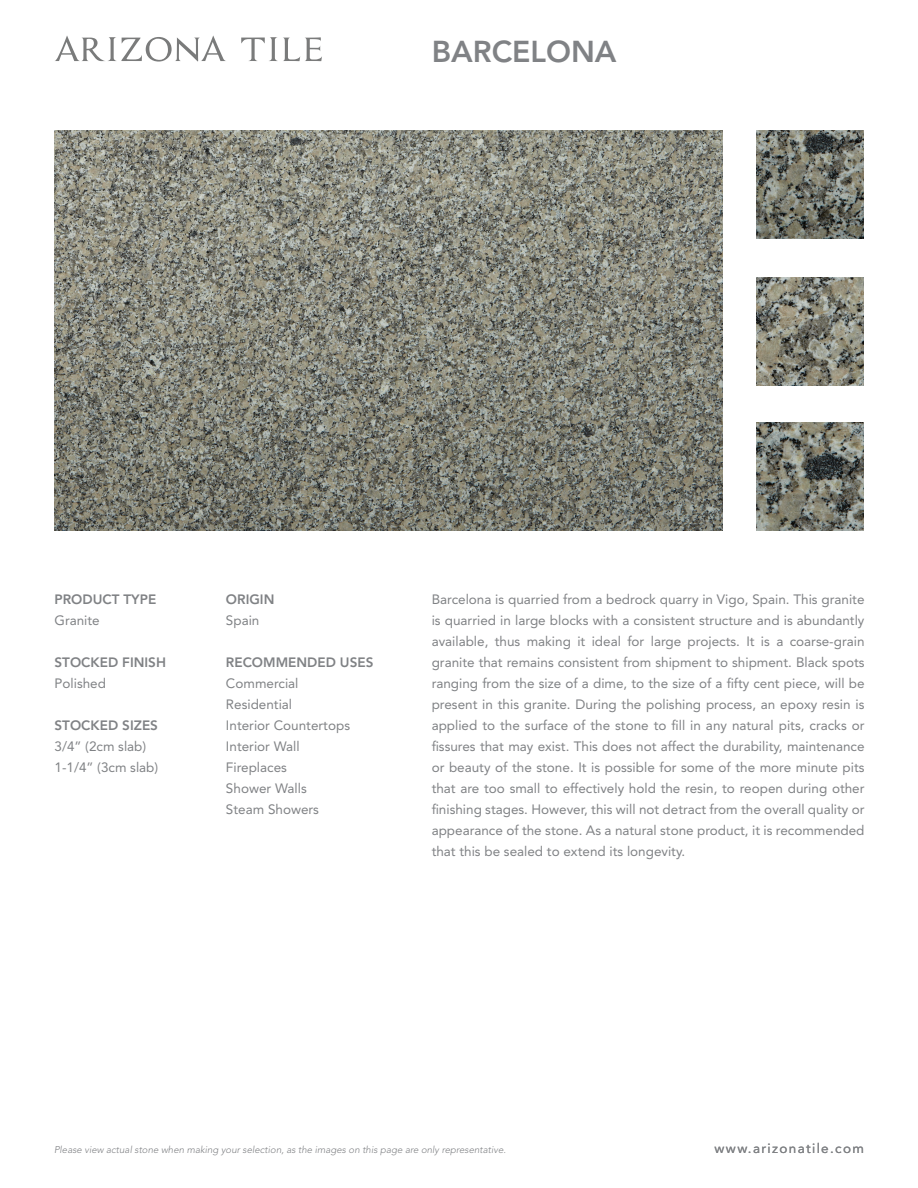
<style>
.page{position:relative;width:918px;height:1188px;background:#fff}
.page>*{position:absolute;margin:0;border:0;box-sizing:border-box;transform-origin:0 0}
.t1{font:800 30px "Avenir LT Std";color:#808285}
.t2{font:13.5px/21px "Avenir LT Std";color:#808285}
.t3{font:800 13.5px "Avenir LT Std";color:#808285}
.t4{font:13.5px "Avenir LT Std";letter-spacing:.1em;color:#808285}
.t5{font:italic 300 9.75px "Avenir LT Std";color:#808285}
</style>
<div class="page">
<svg style="left:55px;top:35px;width:171px;height:27px"></svg>
<svg style="left:241px;top:37px;width:81px;height:24px"></svg>
<img style="left:54px;top:131px;width:669px;height:400px">
<img style="left:756px;top:423px;width:108px;height:108px">
<img style="left:756px;top:277px;width:108px;height:108px">
<img style="left:756px;top:131px;width:108px;height:108px">
<h1 class="t1" style="left:432px;top:33px;width:186px">BARCELONA</h1>
<p class="t3" style="left:55px;top:592px;width:103px">PRODUCT TYPE</p>
<p class="t2" style="left:55px;top:610px;width:47px">Granite</p>
<p class="t3" style="left:55px;top:655px;width:113px">STOCKED FINISH</p>
<p class="t2" style="left:55px;top:673px;width:53px">Polished</p>
<p class="t3" style="left:55px;top:718px;width:105px">STOCKED SIZES</p>
<p class="t2" style="left:55px;top:736px;width:105px">3/4” (2cm slab)<br>1-1/4” (3cm slab)</p>
<p class="t3" style="left:226px;top:592px;width:50px">ORIGIN</p>
<p class="t2" style="left:226px;top:610px;width:35px">Spain</p>
<p class="t3" style="left:226px;top:655px;width:149px">RECOMMENDED USES</p>
<p class="t2" style="left:226px;top:673px;width:126px">Commercial<br>Residential<br>Interior Countertops<br>Interior Wall<br>Fireplaces<br>Shower Walls<br>Steam Showers</p>
<p class="t2" style="left:432px;top:589px;width:434px;text-align:justify">Barcelona is quarried from a bedrock quarry in Vigo, Spain. This granite is quarried in large blocks with a consistent structure and is abundantly available, thus making it ideal for large projects. It is a coarse-grain granite that remains consistent from shipment to shipment. Black spots ranging from the size of a dime, to the size of a fifty cent piece, will be present in this granite. During the polishing process, an epoxy resin is applied to the surface of the stone to fill in any natural pits, cracks or fissures that may exist. This does not affect the durability, maintenance or beauty of the stone. It is possible for some of the more minute pits that are too small to effectively hold the resin, to reopen during other finishing stages. However, this will not detract from the overall quality or appearance of the stone. As a natural stone product, it is recommended that this be sealed to extend its longevity.</p>
<p class="t5" style="left:54px;top:1144px;width:454px">Please view actual stone when making your selection, as the images on this page are only representative.</p>
<p class="t4" style="left:715px;top:1141px;width:151px">www.arizonatile.com</p>
</div>
